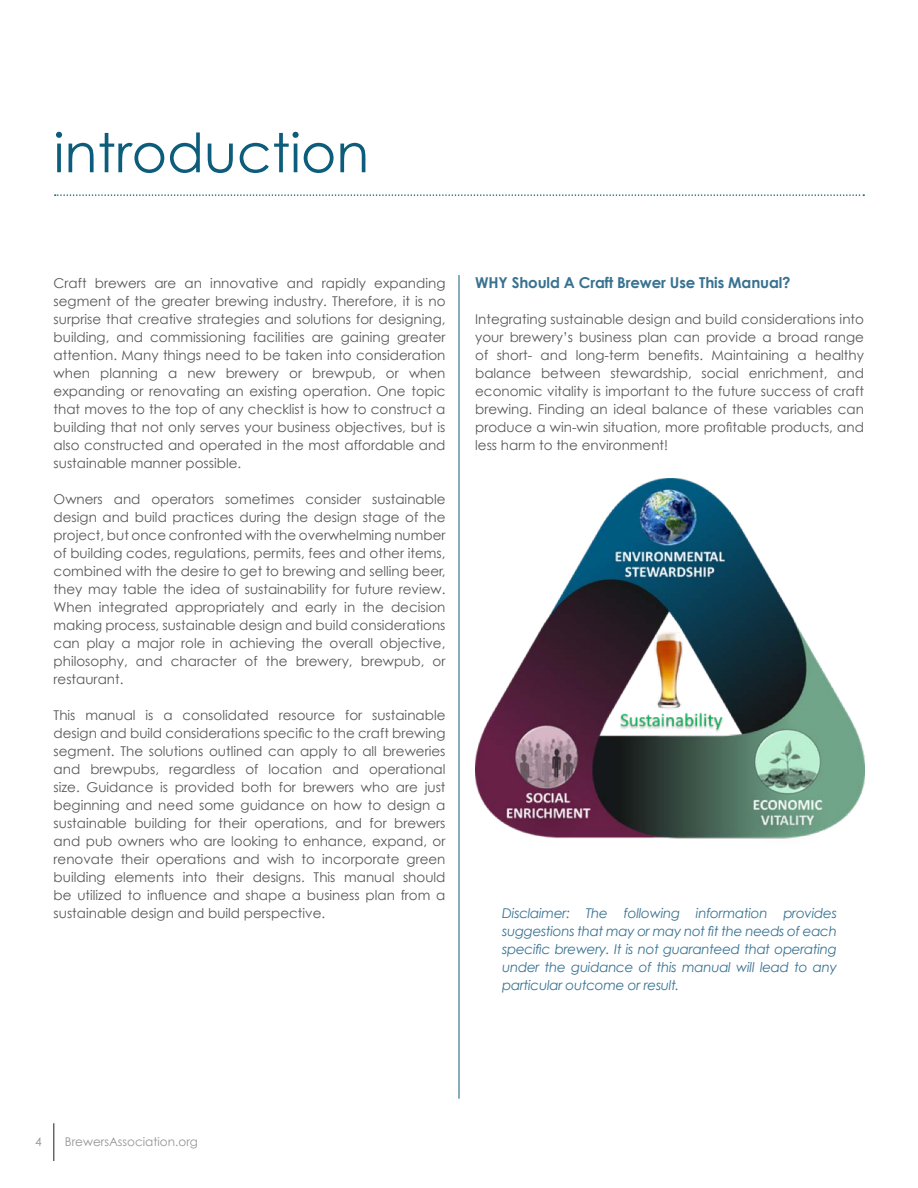
<style>
.page{position:relative;width:918px;height:1188px;background:#fff}
.page>*{position:absolute;margin:0;border:0;box-sizing:border-box;transform-origin:0 0}
.t1{font:54px "Century Gothic";color:#0c5c7b}
.headers{font:700 15px "Century Gothic";letter-spacing:-.01em;color:#387291}
.text{font:13.5px/18px "Century Gothic";color:#57585a;text-align:justify}
.sidebar_text{font:italic 13.5px/18px "Century Gothic";letter-spacing:-.02em;color:#387291;text-align:justify}
.t2{font:12px "Century Gothic";color:#939598}
</style>
<div class="page">
<hr style="left:54px;top:1123px;width:1px;height:38px;background:#231f20">
<img style="left:475px;top:478px;width:390px;height:361px">
<hr style="left:459px;top:275px;width:1px;height:824px;background:#0c5c7b">
<svg style="left:55px;top:194px;width:809px;height:2px"></svg>
<p class="t1" style="left:54px;top:120px;width:317px">introduction</p>
<p class="text" style="left:54px;top:274px;width:393px">Craft brewers are an innovative and rapidly expanding segment of the greater brewing industry. Therefore, it is no surprise that creative strategies and solutions for designing, building, and commissioning facilities are gaining greater attention. Many things need to be taken into consideration when planning a new brewery or brewpub, or when expanding or renovating an existing operation. One topic that moves to the top of any checklist is how to construct a building that not only serves your business objectives, but is also constructed and operated in the most affordable and sustainable manner possible.</p>
<p class="text" style="left:54px;top:490px;width:393px">Owners and operators sometimes consider sustainable design and build practices during the design stage of the project, but once confronted with the overwhelming number of building codes, regulations, permits, fees and other items, combined with the desire to get to brewing and selling beer, they may table the idea of sustainability for future review.<br>When integrated appropriately and early in the decision making process, sustainable design and build considerations can play a major role in achieving the overall objective, philosophy, and character of the brewery, brewpub, or restaurant.</p>
<p class="text" style="left:54px;top:706px;width:393px">This manual is a consolidated resource for sustainable design and build considerations specific to the craft brewing segment. The solutions outlined can apply to all breweries and brewpubs, regardless of location and operational size. Guidance is provided both for brewers who are just beginning and need some guidance on how to design a sustainable building for their operations, and for brewers and pub owners who are looking to enhance, expand, or renovate their operations and wish to incorporate green building elements into their designs. This manual should be utilized to influence and shape a business plan from a sustainable design and build perspective.</p>
<p class="headers" style="left:475px;top:273px;width:317px">WHY Should A Craft Brewer Use This Manual?</p>
<p class="text" style="left:475px;top:310px;width:390px">Integrating sustainable design and build considerations into your brewery’s business plan can provide a broad range of short- and long-term benefits. Maintaining a healthy balance between stewardship, social enrichment, and economic vitality is important to the future success of craft brewing. Finding an ideal balance of these variables can produce a win-win situation, more profitable products, and less harm to the environment!</p>
<p class="sidebar_text" style="left:502px;top:904px;width:336px">Disclaimer: The following information provides suggestions that may or may not fit the needs of each specific brewery. It is not guaranteed that operating under the guidance of this manual will lead to any particular outcome or result.</p>
<p class="t2" style="left:35px;top:1134px;width:8px">4</p>
<p class="t2" style="left:65px;top:1134px;width:135px">BrewersAssociation.org</p>
</div>
